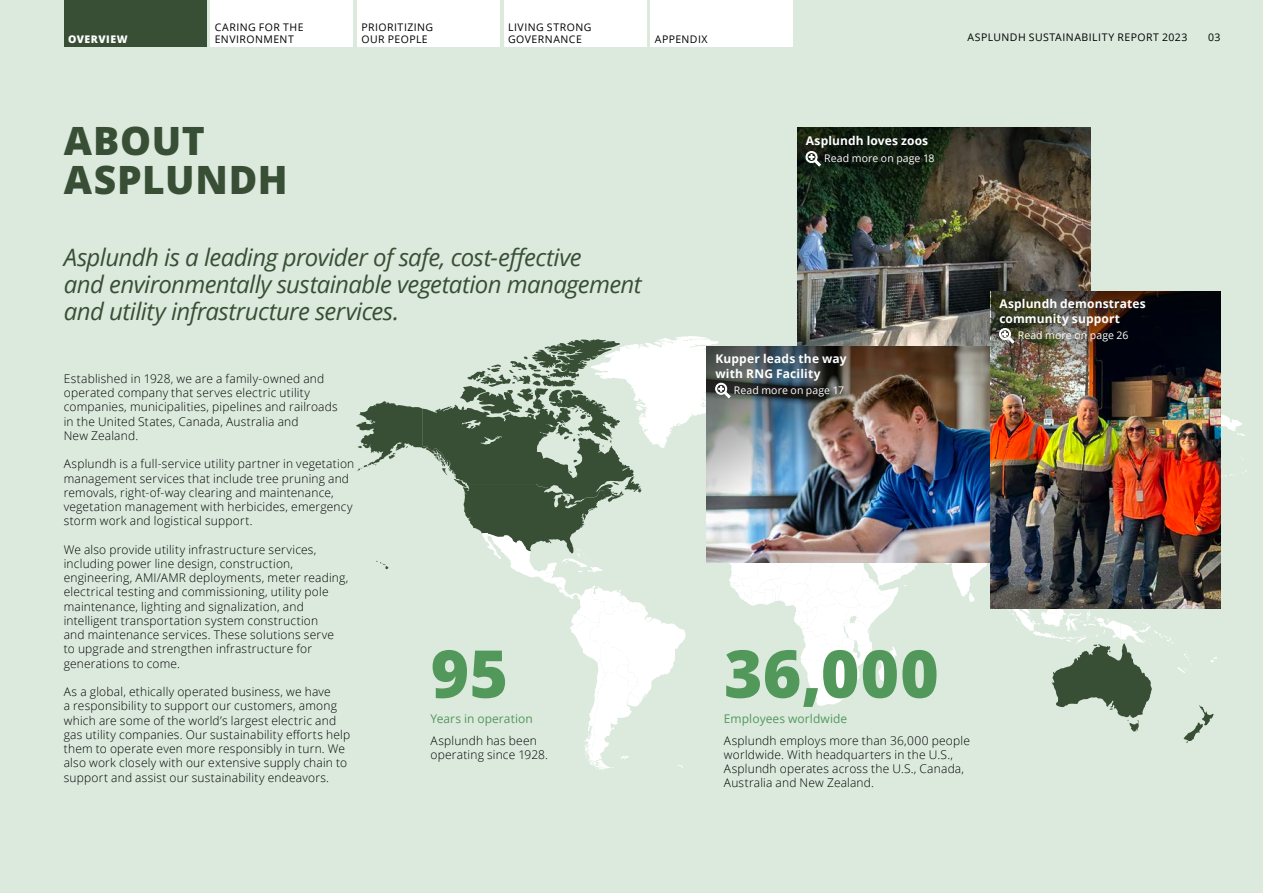
<style>
.page{position:relative;width:1263px;height:893px;background:#dceade}
.page>*{position:absolute;margin:0;border:0;box-sizing:border-box;transform-origin:0 0}
._08_Pull_Out_Nos_Lge{font:800 66px "Open Sans";letter-spacing:.01em;color:#52985b}
._01_Primary_Section{font:800 39px/39px "Open Sans";letter-spacing:.015em;color:#384f36}
._03_Primary_Stand_Fi{font:italic 24px/27px "Open Sans";letter-spacing:-.025em;color:#384f36}
._04_Body_Copy{font:300 12px/14.2px "Open Sans";letter-spacing:.015em;color:#000}
._06_Body_Copy_Headin{font:700 12px/14.2px "Open Sans";letter-spacing:.01em;color:#fff}
._08_Pull_Out_Numbers{font:12px "Open Sans";letter-spacing:.005em;color:#52985b}
._04_White_Body_Copy{font:700 12px/14.2px "Open Sans";letter-spacing:.015em;color:#fff}
._00_Folio{font:10.5px/12px "Open Sans";letter-spacing:.04em;color:#000}
._10_Read_More_Link{font:10.5px "Open Sans";letter-spacing:.01em;color:#fff}
.t1{font:800 10.5px "Open Sans";letter-spacing:.055em;color:#fff}
</style>
<div class="page">
<img style="left:797px;top:204px;width:294px;height:124px">
<svg style="left:797px;top:128px;width:294px;height:76px"></svg>
<svg style="left:991px;top:291px;width:229px;height:37px"></svg>
<svg style="left:805px;top:151px;width:16px;height:15px"></svg>
<img style="left:356px;top:328px;width:891px;height:442px">
<div style="left:64px;top:0;width:142px;height:47px;background:#384f36"></div>
<div style="left:210px;top:0;width:143px;height:47px;background:#fff"></div>
<div style="left:357px;top:0;width:143px;height:47px;background:#fff"></div>
<div style="left:504px;top:0;width:142px;height:47px;background:#fff"></div>
<div style="left:651px;top:0;width:142px;height:47px;background:#fff"></div>
<p class="t1" style="left:68px;top:31px;width:61px">OVERVIEW</p>
<p class="_10_Read_More_Link" style="left:90px;top:32px;width:35px">RVIEW</p>
<p class="_00_Folio" style="left:215px;top:20px;width:90px">CARING FOR THE<br>ENVIRONMENT</p>
<p class="_00_Folio" style="left:361px;top:20px;width:73px">PRIORITIZING<br>OUR PEOPLE</p>
<p class="_00_Folio" style="left:508px;top:20px;width:85px">LIVING STRONG<br>GOVERNANCE</p>
<p class="_00_Folio" style="left:655px;top:32px;width:54px">APPENDIX</p>
<p class="_00_Folio" style="left:967px;top:31px;width:221px">ASPLUNDH SUSTAINABILITY REPORT 2023</p>
<p class="_00_Folio" style="left:1208px;top:31px;width:14px">03</p>
<p class="_01_Primary_Section" style="left:64px;top:120px;width:226px">ABOUT<br>ASPLUNDH</p>
<p class="_03_Primary_Stand_Fi" style="left:64px;top:243px;width:579px">Asplundh is a leading provider of safe, cost-effective<br>and environmentally sustainable vegetation management and utility infrastructure services.</p>
<p class="_04_Body_Copy" style="left:64px;top:371px;width:275px">Established in 1928, we are a family-owned and operated company that serves electric utility companies, municipalities, pipelines and railroads in the United States, Canada, Australia and<br>New Zealand.</p>
<p class="_04_Body_Copy" style="left:64px;top:456px;width:292px">Asplundh is a full-service utility partner in vegetation management services that include tree pruning and removals, right-of-way clearing and maintenance, vegetation management with herbicides, emergency storm work and logistical support.</p>
<p class="_04_Body_Copy" style="left:64px;top:542px;width:286px">We also provide utility infrastructure services, including power line design, construction, engineering, AMI/AMR deployments, meter reading, electrical testing and commissioning, utility pole maintenance, lighting and signalization, and intelligent transportation system construction<br>and maintenance services. These solutions serve<br>to upgrade and strengthen infrastructure for generations to come.</p>
<p class="_04_Body_Copy" style="left:64px;top:684px;width:288px">As a global, ethically operated business, we have<br>a responsibility to support our customers, among which are some of the world’s largest electric and gas utility companies. Our sustainability efforts help them to operate even more responsibly in turn. We also work closely with our extensive supply chain to support and assist our sustainability endeavors.</p>
<p class="_08_Pull_Out_Nos_Lge" style="left:431px;top:623px;width:79px">95</p>
<p class="_08_Pull_Out_Numbers" style="left:431px;top:710px;width:104px">Years in operation</p>
<p class="_04_Body_Copy" style="left:431px;top:733px;width:108px">Asplundh has been</p>
<p class="_04_Body_Copy" style="left:431px;top:747px;width:119px">operating since 1928.</p>
<p class="_06_Body_Copy_Headin" style="left:806px;top:133px;width:124px">Asplundh loves zoos</p>
<p class="_10_Read_More_Link" style="left:824px;top:151px;width:112px">Read more on page 18</p>
<p class="_04_White_Body_Copy" style="left:715px;top:352px;width:133px">Kupper leads the way with RNG Facility</p>
<p class="_10_Read_More_Link" style="left:734px;top:383px;width:112px">Read more on page 17</p>
<p class="_06_Body_Copy_Headin" style="left:999px;top:297px;width:148px">Asplundh demonstrates community support</p>
<p class="_10_Read_More_Link" style="left:1018px;top:328px;width:112px">Read more on page 26</p>
<p class="_08_Pull_Out_Nos_Lge" style="left:724px;top:623px;width:216px">36,000</p>
<p class="_08_Pull_Out_Numbers" style="left:724px;top:710px;width:125px">Employees worldwide</p>
<p class="_04_Body_Copy" style="left:724px;top:733px;width:247px">Asplundh employs more than 36,000 people worldwide. With headquarters in the U.S., Asplundh operates across the U.S., Canada, Australia and New Zealand.</p>
</div>
